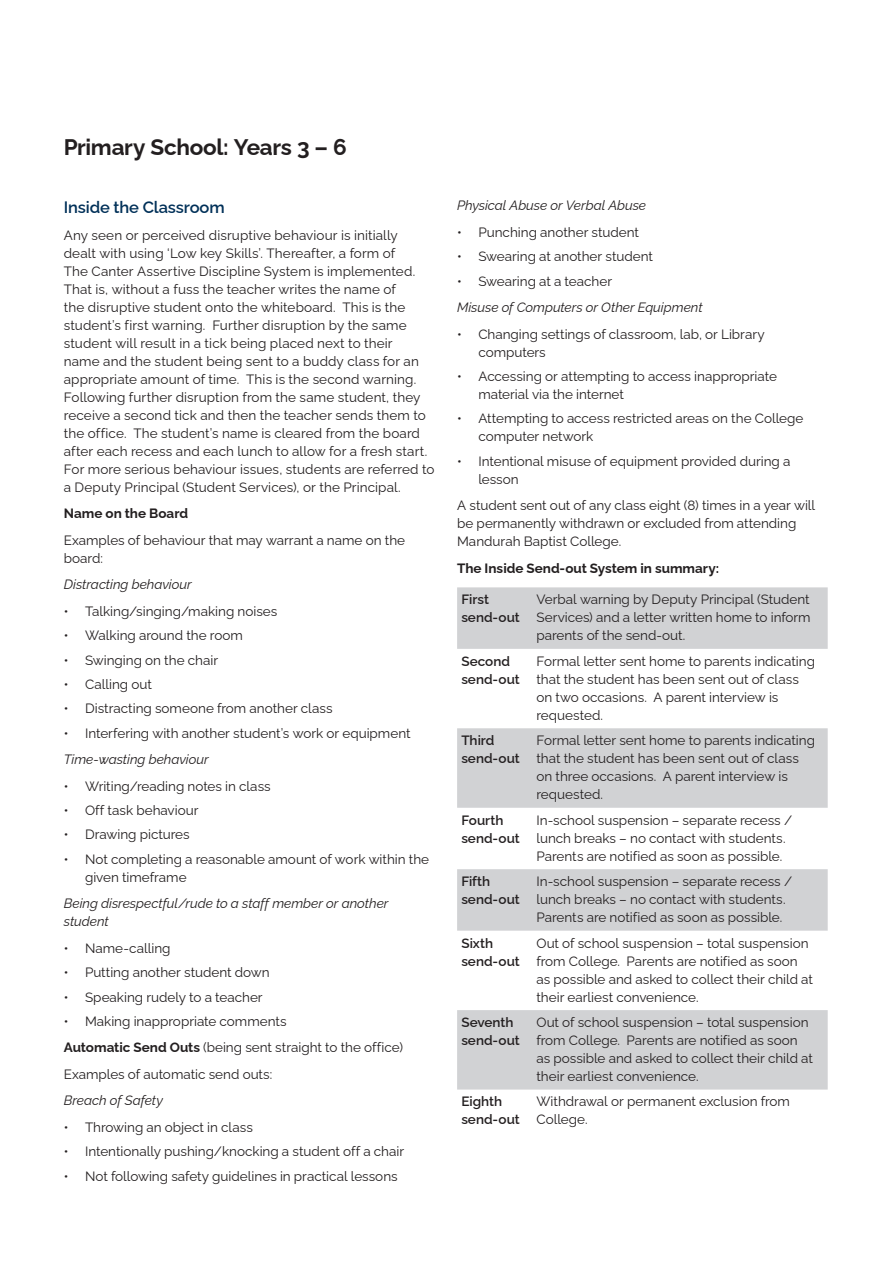
<style>
.page{position:relative;width:893px;height:1263px;background:#fff}
.page>*{position:absolute;margin:0;border:0;box-sizing:border-box;transform-origin:0 0}
.t1{font:700 22.5px "Raleway";letter-spacing:-.015em;color:#231f20}
.t2{font:600 16.5px "Raleway";letter-spacing:-.01em;color:#003058}
.t3{font:13.5px/18px "Raleway";color:#231f20}
.t4{font:italic 13.5px/18px "Raleway";letter-spacing:-.005em;color:#231f20}
.t5{font:600 13.5px/18px "Raleway";color:#231f20}
.t6{font:700 13.5px "Raleway";color:#231f20}
.s1{font-weight:700}
</style>
<div class="page">
<svg style="left:457px;top:587px;width:371px;height:502px;fill:#d1d2d4"></svg>
<h1 class="t1" style="left:64px;top:129px;width:284px">Primary School: Years 3 – 6</h1>
<p class="t2" style="left:64px;top:194px;width:162px">Inside the Classroom</p>
<p class="t3" style="left:64px;top:224px;width:372px">Any seen or perceived disruptive behaviour is initially<br>dealt with using ‘Low key Skills’. Thereafter, a form of<br>The Canter Assertive Discipline System is implemented.<br>That is, without a fuss the teacher writes the name of<br>the disruptive student onto the whiteboard. This is the student’s first warning. Further disruption by the same student will result in a tick being placed next to their<br>name and the student being sent to a buddy class for an appropriate amount of time. This is the second warning.<br>Following further disruption from the same student, they receive a second tick and then the teacher sends them to the office. The student’s name is cleared from the board after each recess and each lunch to allow for a fresh start.<br>For more serious behaviour issues, students are referred to a Deputy Principal (Student Services), or the Principal.</p>
<p class="t6" style="left:64px;top:503px;width:126px">Name on the Board</p>
<p class="t3" style="left:64px;top:529px;width:343px">Examples of behaviour that may warrant a name on the board:</p>
<p class="t4" style="left:64px;top:574px;width:129px">Distracting behaviour</p>
<p class="t3" style="left:64px;top:600px;width:215px">• Talking/singing/making noises</p>
<p class="t3" style="left:64px;top:625px;width:181px">• Walking around the room</p>
<p class="t3" style="left:64px;top:649px;width:156px">• Swinging on the chair</p>
<p class="t3" style="left:64px;top:674px;width:90px">• Calling out</p>
<p class="t3" style="left:64px;top:698px;width:270px">• Distracting someone from another class</p>
<p class="t3" style="left:64px;top:722px;width:348px">• Interfering with another student’s work or equipment</p>
<p class="t4" style="left:64px;top:749px;width:146px">Time-wasting behaviour</p>
<p class="t3" style="left:64px;top:775px;width:208px">• Writing/reading notes in class</p>
<p class="t3" style="left:64px;top:800px;width:136px">• Off task behaviour</p>
<p class="t3" style="left:64px;top:824px;width:127px">• Drawing pictures</p>
<p class="t3" style="left:85px;top:848px;width:346px;text-indent:-21px">• Not completing a reasonable amount of work within the given timeframe</p>
<p class="t4" style="left:64px;top:893px;width:326px">Being disrespectful/rude to a staff member or another student</p>
<p class="t3" style="left:64px;top:937px;width:108px">• Name-calling</p>
<p class="t3" style="left:64px;top:962px;width:207px">• Putting another student down</p>
<p class="t3" style="left:64px;top:986px;width:200px">• Speaking rudely to a teacher</p>
<p class="t3" style="left:64px;top:1006px;width:341px;line-height:26.5px">• Making inappropriate comments<br><span class="s1">Automatic Send Outs</span> (being sent straight to the office)<br>Examples of automatic send outs:</p>
<p class="t4" style="left:64px;top:1090px;width:101px">Breach of Safety</p>
<p class="t3" style="left:64px;top:1117px;width:191px">• Throwing an object in class</p>
<p class="t3" style="left:64px;top:1141px;width:342px">• Intentionally pushing/knocking a student off a chair</p>
<p class="t3" style="left:64px;top:1165px;width:335px">• Not following safety guidelines in practical lessons</p>
<p class="t4" style="left:457px;top:195px;width:191px">Physical Abuse or Verbal Abuse</p>
<p class="t3" style="left:457px;top:222px;width:183px">• Punching another student</p>
<p class="t3" style="left:457px;top:246px;width:197px">• Swearing at another student</p>
<p class="t3" style="left:457px;top:270px;width:156px">• Swearing at a teacher</p>
<p class="t4" style="left:457px;top:297px;width:247px">Misuse of Computers or Other Equipment</p>
<p class="t3" style="left:478px;top:323px;width:288px;text-indent:-21px">• Changing settings of classroom, lab, or Library computers</p>
<p class="t3" style="left:478px;top:366px;width:300px;text-indent:-21px">• Accessing or attempting to access inappropriate material via the internet</p>
<p class="t3" style="left:478px;top:408px;width:327px;text-indent:-21px">• Attempting to access restricted areas on the College computer network</p>
<p class="t3" style="left:478px;top:450px;width:314px;text-indent:-21px">• Intentional misuse of equipment provided during a lesson</p>
<p class="t3" style="left:457px;top:495px;width:360px">A student sent out of any class eight (8) times in a year will be permanently withdrawn or excluded from attending<br>Mandurah Baptist College.</p>
<p class="t6" style="left:457px;top:557px;width:263px">The Inside Send-out System in summary:</p>
<p class="t5" style="left:461px;top:589px;width:60px">First send-out</p>
<p class="t3" style="left:536px;top:589px;width:276px;text-align:justify">Verbal warning by Deputy Principal (Student Services) and a letter written home to inform parents of the send-out.</p>
<p class="t5" style="left:461px;top:650px;width:60px">Second send-out</p>
<p class="t3" style="left:536px;top:650px;width:280px">Formal letter sent home to parents indicating that the student has been sent out of class on two occasions. A parent interview is requested.</p>
<p class="t5" style="left:461px;top:730px;width:60px">Third send-out</p>
<p class="t3" style="left:536px;top:730px;width:280px">Formal letter sent home to parents indicating that the student has been sent out of class on three occasions. A parent interview is requested.</p>
<p class="t5" style="left:461px;top:809px;width:60px">Fourth send-out</p>
<p class="t3" style="left:536px;top:809px;width:257px">In-school suspension – separate recess / lunch breaks – no contact with students.<br>Parents are notified as soon as possible.</p>
<p class="t5" style="left:461px;top:871px;width:60px">Fifth send-out</p>
<p class="t3" style="left:536px;top:871px;width:257px">In-school suspension – separate recess / lunch breaks – no contact with students.<br>Parents are notified as soon as possible.</p>
<p class="t5" style="left:461px;top:932px;width:60px">Sixth send-out</p>
<p class="t3" style="left:536px;top:932px;width:278px">Out of school suspension – total suspension from College. Parents are notified as soon as possible and asked to collect their child at their earliest convenience.</p>
<p class="t5" style="left:461px;top:1012px;width:60px">Seventh send-out</p>
<p class="t3" style="left:536px;top:1012px;width:278px">Out of school suspension – total suspension from College. Parents are notified as soon as possible and asked to collect their child at their earliest convenience.</p>
<p class="t5" style="left:461px;top:1091px;width:60px">Eighth send-out</p>
<p class="t3" style="left:536px;top:1091px;width:255px">Withdrawal or permanent exclusion from<br>College.</p>
</div>
